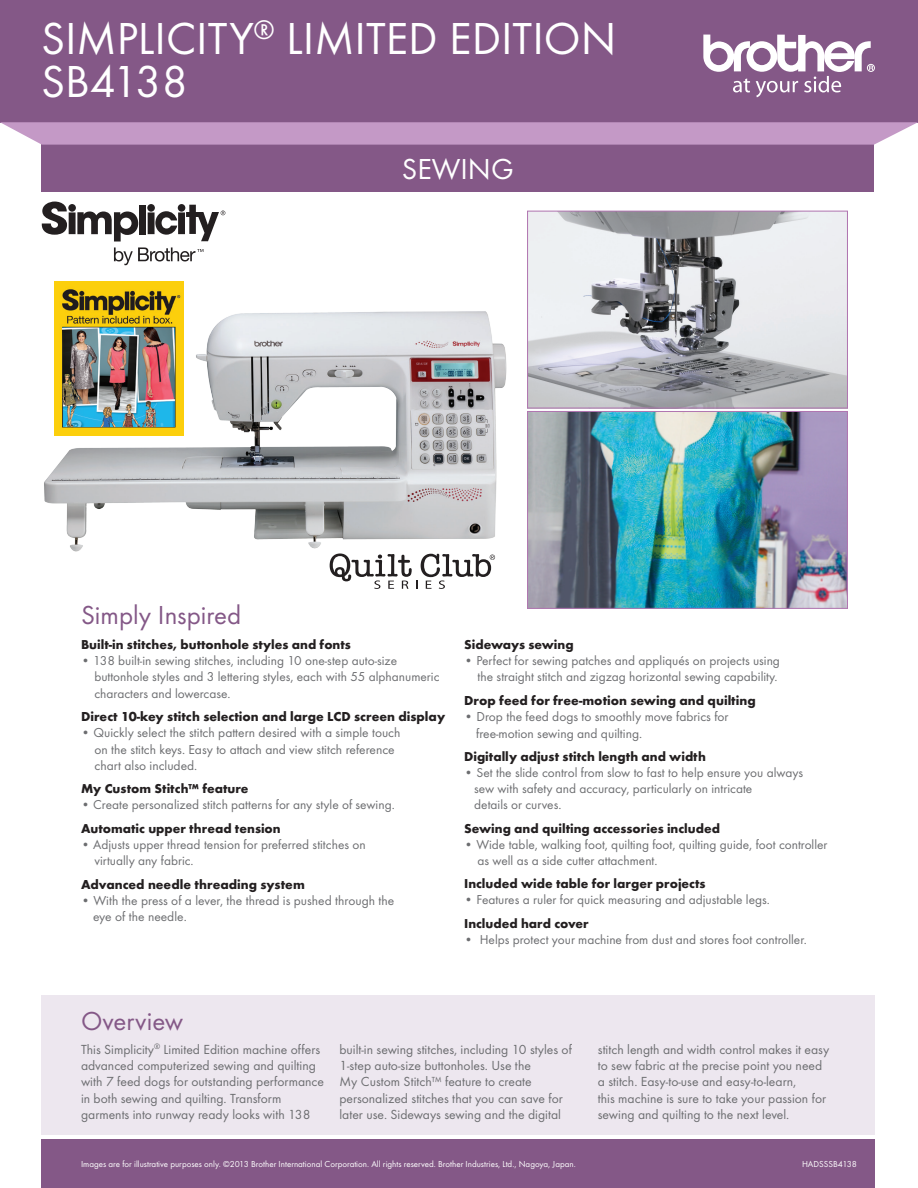
<style>
.page{position:relative;width:918px;height:1188px;background:#fff}
.page>*{position:absolute;margin:0;border:0;box-sizing:border-box;transform-origin:0 0}
.t1{font:46.5px/43.5px "Futura T";color:#fff}
.t2{font:30px "Futura T";color:#fff}
.t3{font:27px "Futura T";color:#845887}
.t4{font:13.65px/16.4px "Futura T";color:#6c6d70}
.t5{font:13.5px/16.2px "Futura T";color:#6c6d70}
.t6{font:700 13.5px "Futura T";color:#231f20}
.t7{font:13.35px/16px "Futura T";color:#6c6d70}
.t8{font:700 13.35px "Futura T";color:#231f20}
.t9{font:9px "Futura T";color:#fff}
</style>
<div class="page">
<div style="left:42px;top:143px;width:832px;height:48px;background:#845887"></div>
<div style="left:0;top:0;width:918px;height:122px;background:#845887"></div>
<div style="left:41px;top:1140px;width:834px;height:48px;background:#845887"></div>
<div style="left:41px;top:995px;width:834px;height:140px;background:#ede7ef"></div>
<svg style="left:0;top:122px;width:918px;height:23px;background:#c59bc6"></svg>
<div style="left:867px;top:64px;width:8px;height:8px;border:1px solid #fff;border-radius:50%"></div>
<svg style="left:703px;top:35px;width:170px;height:62px"></svg>
<img style="left:529px;top:213px;width:317px;height:194px">
<div style="left:527px;top:211px;width:321px;height:198px;border:1px solid #b176b1"></div>
<img style="left:44px;top:230px;width:487px;height:339px">
<img style="left:529px;top:413px;width:317px;height:194px">
<div style="left:527px;top:411px;width:321px;height:198px;border:1px solid #b176b1"></div>
<svg style="left:42px;top:202px;width:183px;height:63px"></svg>
<img style="left:55px;top:281px;width:128px;height:155px">
<svg style="left:330px;top:554px;width:165px;height:35px"></svg>
<p class="t1" style="left:41px;top:16px;width:577px">SIMPLICITY<sup>®</sup> LIMITED EDITION<br>SB4138</p>
<p class="t2" style="left:402px;top:152px;width:113px">SEWING</p>
<p class="t3" style="left:81px;top:599px;width:162px">Simply Inspired</p>
<p class="t8" style="left:81px;top:637px;width:271px">Built-in stitches, buttonhole styles and fonts</p>
<p class="t7" style="left:94px;top:653px;width:347px;text-indent:-13px">• 138 built-in sewing stitches, including 10 one-step auto-size buttonhole styles and 3 lettering styles, each with 55 alphanumeric characters and lowercase.</p>
<p class="t6" style="left:81px;top:709px;width:366px">Direct 10-key stitch selection and large LCD screen display</p>
<p class="t5" style="left:94px;top:725px;width:308px;text-indent:-14px">• Quickly select the stitch pattern desired with a simple touch on the stitch keys. Easy to attach and view stitch reference chart also included.</p>
<p class="t8" style="left:81px;top:781px;width:169px">My Custom Stitch™ feature</p>
<p class="t7" style="left:81px;top:797px;width:315px">• Create personalized stitch patterns for any style of sewing.</p>
<p class="t8" style="left:81px;top:821px;width:201px">Automatic upper thread tension</p>
<p class="t7" style="left:94px;top:836px;width:273px;text-indent:-13px">• Adjusts upper thread tension for preferred stitches on virtually any fabric.</p>
<p class="t6" style="left:81px;top:876px;width:225px">Advanced needle threading system</p>
<p class="t5" style="left:93px;top:892px;width:303px;text-indent:-12px">• With the press of a lever, the thread is pushed through the eye of the needle.</p>
<p class="t8" style="left:464px;top:637px;width:111px">Sideways sewing</p>
<p class="t7" style="left:464px;top:653px;width:317px;text-align:right">• Perfect for sewing patches and appliqués on projects using the straight stitch and zigzag horizontal sewing capability.</p>
<p class="t6" style="left:464px;top:693px;width:293px">Drop feed for free-motion sewing and quilting</p>
<p class="t5" style="left:476px;top:709px;width:254px;text-indent:-12px">• Drop the feed dogs to smoothly move fabrics for free-motion sewing and quilting.</p>
<p class="t8" style="left:464px;top:749px;width:243px">Digitally adjust stitch length and width</p>
<p class="t7" style="left:474px;top:765px;width:330px;text-indent:-10px">• Set the slide control from slow to fast to help ensure you always sew with safety and accuracy, particularly on intricate<br>details or curves.</p>
<p class="t8" style="left:464px;top:820px;width:257px">Sewing and quilting accessories included</p>
<p class="t7" style="left:478px;top:836px;width:352px;text-indent:-13px">• Wide table, walking foot, quilting foot, quilting guide, foot controller as well as a side cutter attachment.</p>
<p class="t8" style="left:464px;top:876px;width:243px">Included wide table for larger projects</p>
<p class="t7" style="left:464px;top:892px;width:307px">• Features a ruler for quick measuring and adjustable legs.</p>
<p class="t8" style="left:464px;top:916px;width:126px">Included hard cover</p>
<p class="t7" style="left:464px;top:931px;width:344px">• Helps protect your machine from dust and stores foot controller.</p>
<p class="t3" style="left:81px;top:1006px;width:104px">Overview</p>
<p class="t4" style="left:81px;top:1041px;width:245px">This Simplicity<sup>®</sup> Limited Edition machine offers advanced computerized sewing and quilting with 7 feed dogs for outstanding performance in both sewing and quilting. Transform garments into runway ready looks with 138</p>
<p class="t4" style="left:339px;top:1041px;width:234px">built-in sewing stitches, including 10 styles of 1-step auto-size buttonholes. Use the<br>My Custom Stitch™ feature to create personalized stitches that you can save for later use. Sideways sewing and the digital</p>
<p class="t4" style="left:598px;top:1041px;width:233px">stitch length and width control makes it easy to sew fabric at the precise point you need a stitch. Easy-to-use and easy-to-learn,<br>this machine is sure to take your passion for sewing and quilting to the next level.</p>
<p class="t9" style="left:802px;top:1159px;width:56px">HADSSSB4138</p>
<p class="t9" style="left:81px;top:1159px;width:496px">Images are for illustrative purposes only. ©2013 Brother International Corporation. All rights reserved. Brother Industries, Ltd., Nagoya, Japan.</p>
</div>
